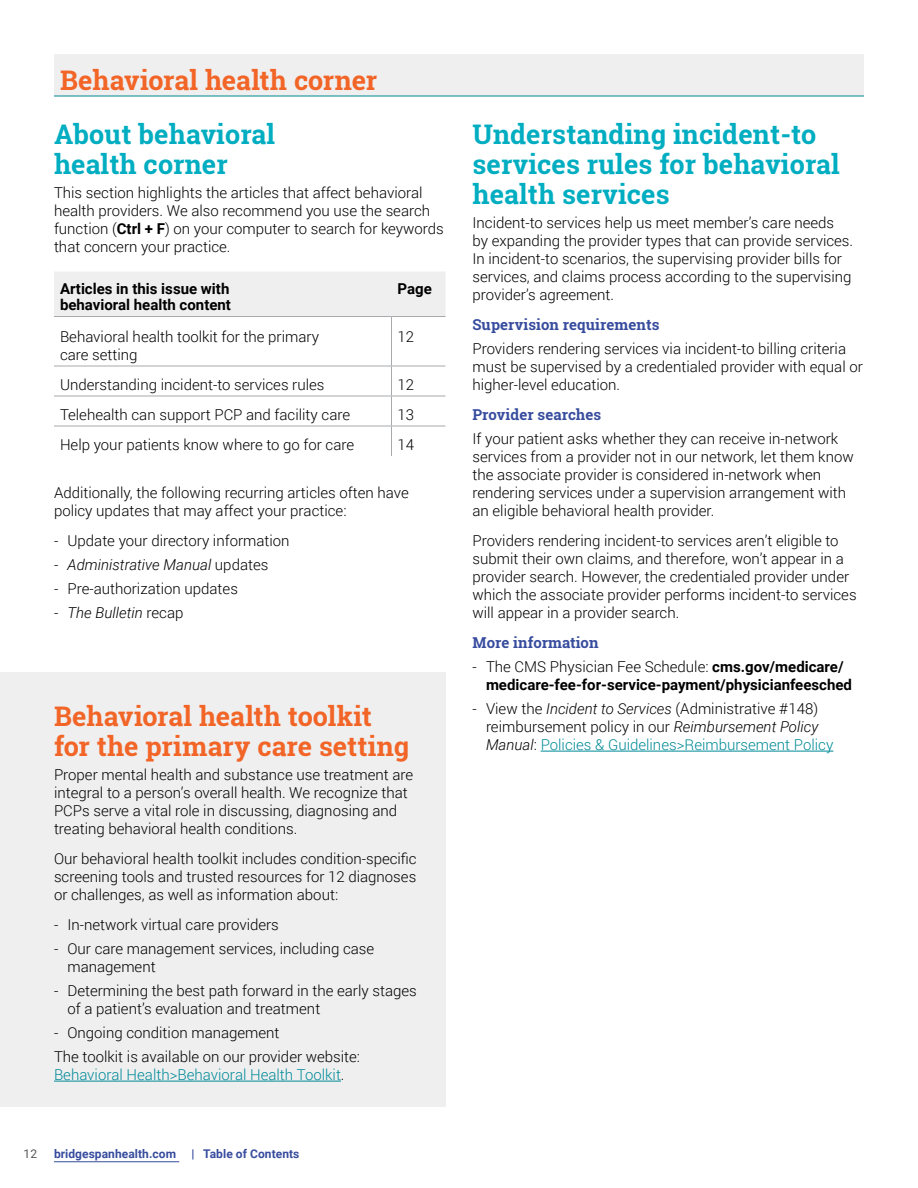
<style>
.page{position:relative;width:918px;height:1188px;background:#fff}
.page>*{position:absolute;margin:0;border:0;box-sizing:border-box;transform-origin:0 0}
.t1{font:700 27px/30px "Roboto Slab";letter-spacing:.005em;color:#00adc1}
.t2{font:700 27px/30px "Roboto Slab";color:#f26527}
.t3{font:300 15px/18px "Roboto";color:#000}
.t4{font:700 15px/18px "Roboto";color:#000}
.t5{font:700 15px "Roboto Slab";letter-spacing:.005em;color:#374c9e}
.t6{font:italic 300 15px "Roboto";color:#000}
.t7{font:300 15px "Roboto";color:#008a97}
.t8{font:700 12px "Roboto";letter-spacing:.005em;color:#374c9e}
.t9{font:12px "Roboto";color:#58595b}
.s1{font-weight:700}
.s2{font-style:normal}
.s3{color:#000}
.s4{font-weight:300}
.s5{font-style:italic}
.s6{color:#008a97}
</style>
<div class="page">
<hr style="left:54px;top:1161px;width:125px;height:1px;background:#374c9e">
<div style="left:54px;top:54px;width:810px;height:42px;background:#efeff0"></div>
<hr style="left:54px;top:96px;width:405px;height:1px;background:#008a97">
<hr style="left:459px;top:96px;width:405px;height:1px;background:#008a97">
<hr style="left:541px;top:751px;width:292px;height:1px;background:#008a97">
<div style="left:54px;top:272px;width:391px;height:44px;background:#efeff0"></div>
<hr style="left:391px;top:317px;width:1px;height:49px;background:#a7a9ac">
<hr style="left:391px;top:366px;width:1px;height:30px;background:#a7a9ac">
<hr style="left:391px;top:396px;width:1px;height:30px;background:#a7a9ac">
<hr style="left:391px;top:426px;width:1px;height:30px;background:#a7a9ac">
<hr style="left:54px;top:316px;width:338px;height:1px;background:#a7a9ac">
<hr style="left:392px;top:316px;width:54px;height:1px;background:#a7a9ac">
<hr style="left:54px;top:366px;width:338px;height:1px;background:#a7a9ac">
<hr style="left:392px;top:366px;width:54px;height:1px;background:#a7a9ac">
<hr style="left:54px;top:396px;width:338px;height:1px;background:#a7a9ac">
<hr style="left:392px;top:396px;width:54px;height:1px;background:#a7a9ac">
<hr style="left:54px;top:426px;width:338px;height:1px;background:#a7a9ac">
<hr style="left:392px;top:426px;width:54px;height:1px;background:#a7a9ac">
<div style="left:0;top:673px;width:446px;height:434px;background:#efeff0"></div>
<hr style="left:54px;top:1081px;width:287px;height:1px;background:#008a97">
<h1 class="t2" style="left:60px;top:65px;width:319px">Behavioral health corner</h1>
<h1 class="t1" style="left:54px;top:119px;width:223px">About behavioral health corner</h1>
<p class="t3" style="left:54px;top:183px;width:391px">This section highlights the articles that affect behavioral health providers. We also recommend you use the search function (<span class="s1">Ctrl + F</span>) on your computer to search for keywords that concern your practice.</p>
<p class="t4" style="left:60px;top:280px;width:172px;line-height:16.5px">Articles in this issue with behavioral health content</p>
<p class="t4" style="left:398px;top:279px;width:36px">Page</p>
<p class="t3" style="left:60px;top:327px;width:261px">Behavioral health toolkit for the primary care setting</p>
<p class="t3" style="left:398px;top:327px;width:18px">12</p>
<p class="t3" style="left:60px;top:375px;width:266px">Understanding incident-to services rules</p>
<p class="t3" style="left:398px;top:375px;width:18px">12</p>
<p class="t3" style="left:60px;top:405px;width:292px">Telehealth can support PCP and facility care</p>
<p class="t3" style="left:398px;top:405px;width:18px">13</p>
<p class="t3" style="left:60px;top:435px;width:296px">Help your patients know where to go for care</p>
<p class="t3" style="left:398px;top:435px;width:18px">14</p>
<p class="t3" style="left:54px;top:483px;width:356px">Additionally, the following recurring articles often have policy updates that may affect your practice:</p>
<p class="t3" style="left:54px;top:531px;width:237px">- Update your directory information</p>
<p class="t6" style="left:54px;top:554px;width:216px"><span class="s2">-</span> Administrative Manual <span class="s2">updates</span></p>
<p class="t3" style="left:54px;top:579px;width:186px">- Pre-authorization updates</p>
<p class="t6" style="left:54px;top:602px;width:131px"><span class="s2">-</span> The Bulletin <span class="s2">recap</span></p>
<h1 class="t2" style="left:54px;top:701px;width:357px">Behavioral health toolkit for the primary care setting</h1>
<p class="t3" style="left:54px;top:765px;width:361px">Proper mental health and substance use treatment are integral to a person’s overall health. We recognize that PCPs serve a vital role in discussing, diagnosing and treating behavioral health conditions.</p>
<p class="t3" style="left:54px;top:849px;width:364px;text-align:justify">Our behavioral health toolkit includes condition-specific screening tools and trusted resources for 12 diagnoses or challenges, as well as information about:</p>
<p class="t3" style="left:54px;top:915px;width:226px">- In-network virtual care providers</p>
<p class="t3" style="left:68px;top:939px;width:308px;text-indent:-14px">- Our care management services, including case management</p>
<p class="t3" style="left:68px;top:981px;width:351px;text-indent:-14px">- Determining the best path forward in the early stages of a patient’s evaluation and treatment</p>
<p class="t3" style="left:54px;top:1020px;width:308px;line-height:24px">- Ongoing condition management<br>The toolkit is available on our provider website:</p>
<p class="t7" style="left:54px;top:1064px;width:292px">Behavioral Health&gt;Behavioral Health Toolkit<span class="s3">.</span></p>
<p class="t9" style="left:24px;top:1145px;width:15px">12</p>
<p class="t8" style="left:54px;top:1145px;width:124px">bridgespanhealth.com</p>
<p class="t8" style="left:191px;top:1145px;width:110px">| Table of Contents</p>
<h1 class="t1" style="left:473px;top:119px;width:369px">Understanding incident-to services rules for behavioral health services</h1>
<p class="t3" style="left:472px;top:213px;width:382px">Incident-to services help us meet member’s care needs by expanding the provider types that can provide services.<br>In incident-to scenarios, the supervising provider bills for services, and claims process according to the supervising provider’s agreement.</p>
<p class="t5" style="left:472px;top:314px;width:188px">Supervision requirements</p>
<p class="t3" style="left:472px;top:339px;width:392px">Providers rendering services via incident-to billing criteria must be supervised by a credentialed provider with equal or higher-level education.</p>
<p class="t5" style="left:472px;top:404px;width:130px">Provider searches</p>
<p class="t3" style="left:472px;top:429px;width:383px">If your patient asks whether they can receive in-network services from a provider not in our network, let them know the associate provider is considered in-network when rendering services under a supervision arrangement with an eligible behavioral health provider.</p>
<p class="t3" style="left:472px;top:531px;width:386px">Providers rendering incident-to services aren’t eligible to submit their own claims, and therefore, won’t appear in a provider search. However, the credentialed provider under which the associate provider performs incident-to services will appear in a provider search.</p>
<p class="t5" style="left:472px;top:632px;width:128px">More information</p>
<p class="t4" style="left:486px;top:657px;width:368px;text-indent:-14px"><span class="s4">- The CMS Physician Fee Schedule:</span> cms.gov/medicare/ medicare-fee-for-service-payment/physicianfeesched</p>
<p class="t3" style="left:486px;top:699px;width:349px;text-indent:-14px">- View the <span class="s5">Incident to Services</span> (Administrative #148) reimbursement policy in our <span class="s5">Reimbursement Policy<br>Manual</span>: <span class="s6">Policies &amp; Guidelines&gt;Reimbursement Policy</span></p>
</div>
